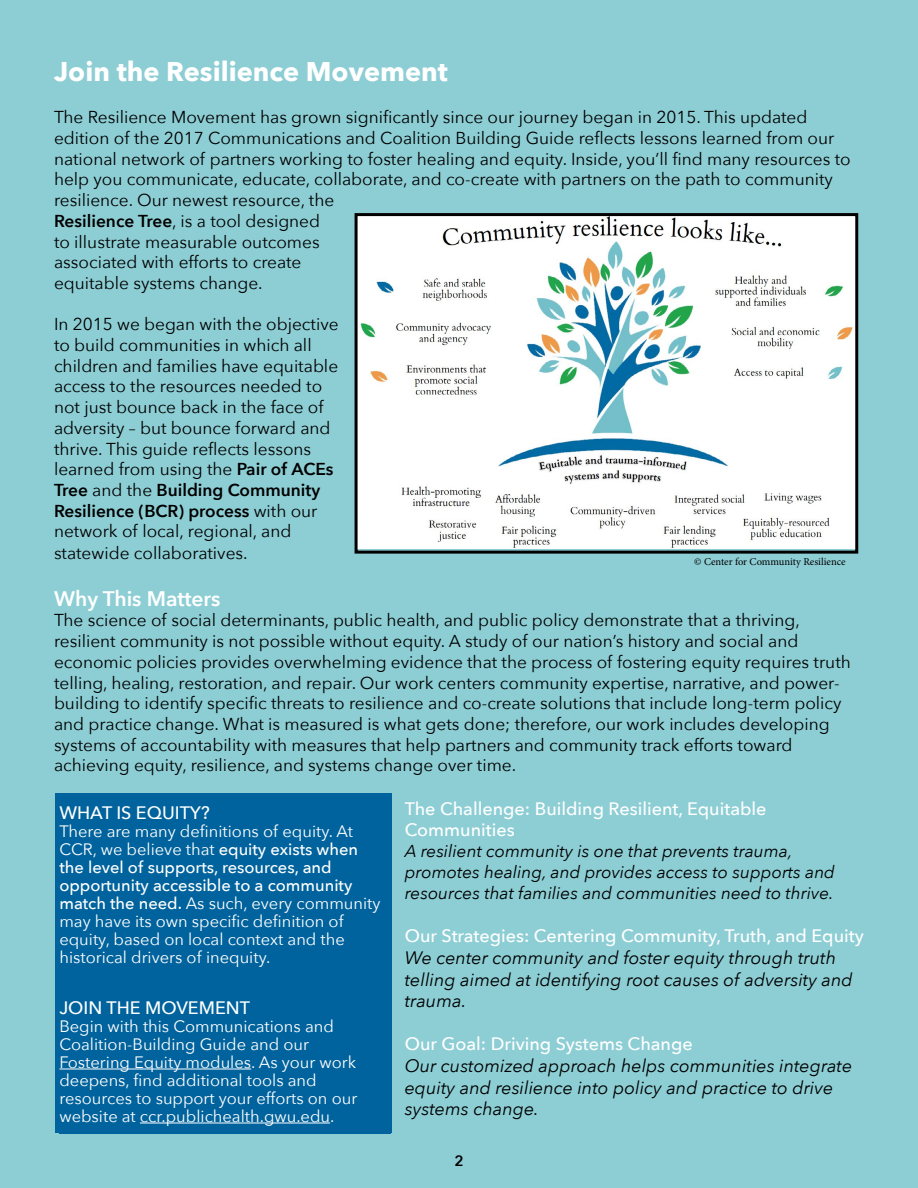
<style>
.page{position:relative;width:918px;height:1188px;background:#fff}
.page>*{position:absolute;margin:0;border:0;box-sizing:border-box;transform-origin:0 0}
.t1{font:700 27px "Avenir Next";color:#fff}
.t2{font:600 21px "Avenir Next";color:#fff}
.t3{font:italic 18px/21.6px "Avenir Next";color:#000}
.t4{font:500 18px/21.6px "Avenir Next";color:#fff}
.t5{font:17.25px/20.7px "Avenir Next";color:#000}
.t6{font:italic 17.25px/21.1px "Avenir Next";color:#000}
.t7{font:16.5px/18px "Avenir Next";color:#fff}
.t8{font:600 15px "Avenir Next";color:#000}
.t9{font:10.5px "Minion Pro";color:#000}
.s1{font-weight:600}
.s2{font-weight:500}
</style>
<div class="page">
<div style="left:1px;top:0;width:917px;height:1188px;background:#8dced5"></div>
<div style="left:55px;top:793px;width:336px;height:340px;background:#00639d"></div>
<div style="left:59px;top:801px;width:333px;height:188px;background:#00639d"></div>
<div style="left:59px;top:996px;width:332px;height:138px;background:#00639d"></div>
<hr style="left:59px;top:1069px;width:192px;height:1px;background:#fff">
<hr style="left:140px;top:1123px;width:190px;height:1px;background:#fff">
<img style="left:359px;top:217px;width:495px;height:332px">
<div style="left:355px;top:213px;width:503px;height:341px;border:3px solid #000"></div>
<h1 class="t1" style="left:54px;top:48px;width:395px">Join the Resilience Movement</h1>
<p class="t5" style="left:54px;top:106px;width:798px">The Resilience Movement has grown significantly since our journey began in 2015. This updated edition of the 2017 Communications and Coalition Building Guide reflects lessons learned from our national network of partners working to foster healing and equity. Inside, you’ll find many resources to help you communicate, educate, collaborate, and co-create with partners on the path to community resilience. Our newest resource, the<br><span class="s1">Resilience Tree</span>, is a tool designed<br>to illustrate measurable outcomes<br>associated with efforts to create<br>equitable systems change.</p>
<p class="t5" style="left:54px;top:313px;width:286px">In 2015 we began with the objective to build communities in which all children and families have equitable access to the resources needed to not just bounce back in the face of adversity – but bounce forward and thrive. This guide reflects lessons learned from using the <span class="s1">Pair of ACEs Tree</span> and the <span class="s1">Building Community Resilience (BCR) process</span> with our network of local, regional, and statewide collaboratives.</p>
<p class="t2" style="left:54px;top:580px;width:168px">Why This Matters</p>
<p class="t5" style="left:54px;top:609px;width:798px">The science of social determinants, public health, and public policy demonstrate that a thriving, resilient community is not possible without equity. A study of our nation’s history and social and economic policies provides overwhelming evidence that the process of fostering equity requires truth telling, healing, restoration, and repair. Our work centers community expertise, narrative, and power&shy;building to identify specific threats to resilience and co-create solutions that include long-term policy and practice change. What is measured is what gets done; therefore, our work includes developing systems of accountability with measures that help partners and community track efforts toward achieving equity, resilience, and systems change over time.</p>
<p class="t4" style="left:405px;top:797px;width:363px">The Challenge: Building Resilient, Equitable<br>Communities</p>
<p class="t6" style="left:405px;top:839px;width:432px">A resilient community is one that prevents trauma, promotes healing, and provides access to supports and resources that families and communities need to thrive.</p>
<p class="t4" style="left:405px;top:925px;width:461px">Our Strategies: Centering Community, Truth, and Equity</p>
<p class="t3" style="left:405px;top:946px;width:450px">We center community and foster equity through truth telling aimed at identifying root causes of adversity and trauma.</p>
<p class="t4" style="left:405px;top:1033px;width:290px">Our Goal: Driving Systems Change</p>
<p class="t3" style="left:405px;top:1054px;width:449px">Our customized approach helps communities integrate equity and resilience into policy and practice to drive systems change.</p>
<p class="t9" style="left:694px;top:555px;width:153px">© Center for Community Resilience</p>
<p class="t4" style="left:59px;top:802px;width:152px">WHAT IS EQUITY?</p>
<p class="t7" style="left:59px;top:822px;width:323px">There are many definitions of equity. At CCR, we believe that <span class="s2">equity exists when the level of supports, resources, and opportunity accessible to a community match the need.</span> As such, every community may have its own specific definition of equity, based on local context and the historical drivers of inequity.</p>
<p class="t4" style="left:59px;top:996px;width:192px">JOIN THE MOVEMENT</p>
<p class="t7" style="left:59px;top:1016px;width:299px">Begin with this Communications and Coalition-Building Guide and our Fostering Equity modules. As your work deepens, find additional tools and resources to support your efforts on our website at ccr.publichealth.gwu.edu.</p>
<p class="t8" style="left:454px;top:1148px;width:11px">2</p>
</div>
